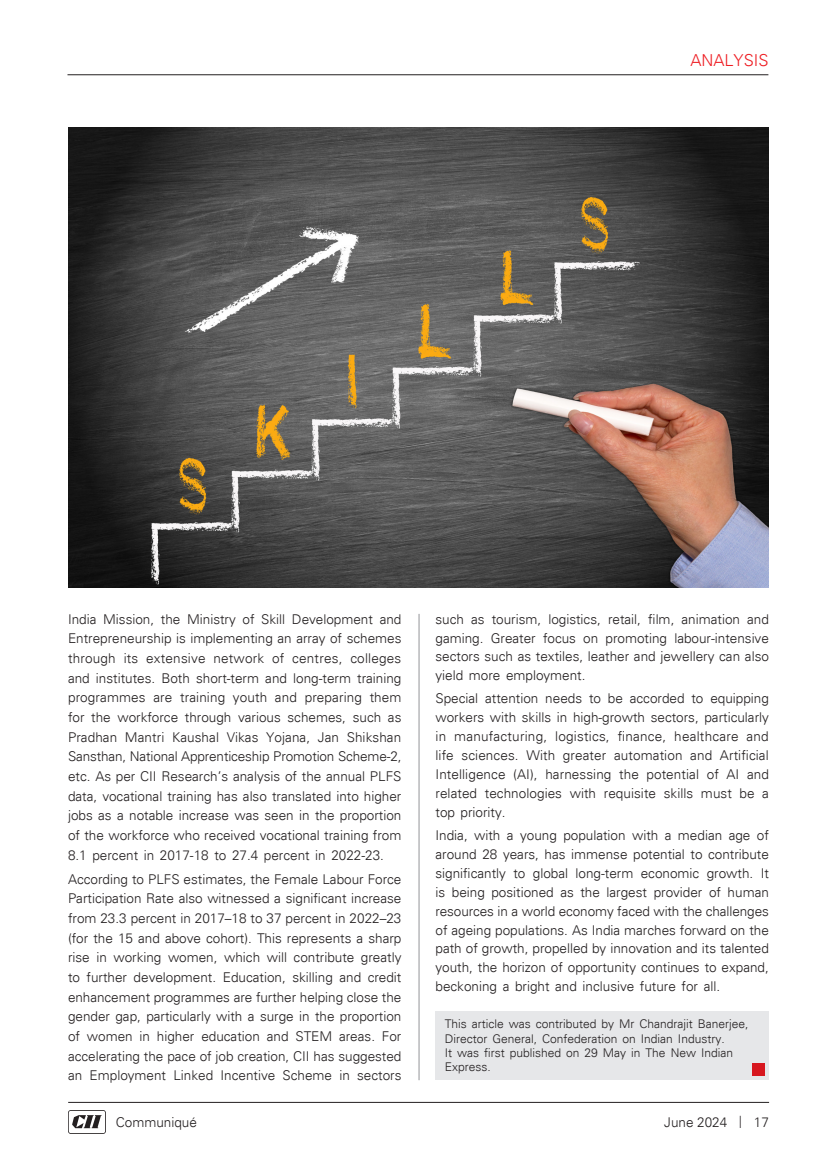
<style>
.page{position:relative;width:837px;height:1161px;background:#fff}
.page>*{position:absolute;margin:0;border:0;box-sizing:border-box;transform-origin:0 0}
.Sector{font:300 16.5px "Univers";color:#ee1d23}
.Comm_Running{font:300 13.5px/19.6px "Univers";color:#231f20;text-align:justify}
.Comm_Running-2{font:300 12px/14.4px "Univers";color:#231f20}
.s1{font-size:12px}
</style>
<div class="page">
<img style="left:68px;top:1111px;width:38px;height:23px">
<hr style="left:68px;top:1102px;width:701px;height:1px;background:#231f20">
<div style="left:436px;top:1012px;width:333px;height:68px;background:#e6e7e9"></div>
<hr style="left:68px;top:75px;width:700px;height:1px;background:#231f20">
<hr style="left:419px;top:614px;width:1px;height:466px;background:#939598">
<img style="left:68px;top:128px;width:701px;height:460px">
<div style="left:752px;top:1063px;width:13px;height:13px;background:#d7171f"></div>
<p class="Sector" style="left:690px;top:50px;width:79px">ANALYSIS</p>
<p class="Comm_Running" style="left:68px;top:609px;width:335px">India Mission, the Ministry of Skill Development and Entrepreneurship is implementing an array of schemes through its extensive network of centres, colleges and institutes. Both short-term and long-term training programmes are training youth and preparing them for the workforce through various schemes, such as Pradhan Mantri Kaushal Vikas Yojana, Jan Shikshan Sansthan, National Apprenticeship Promotion Scheme-2, etc. As per CII Research’s analysis of the annual PLFS data, vocational training has also translated into higher jobs as a notable increase was seen in the proportion of the workforce who received vocational training from 8.1 percent in 2017-18 to 27.4 percent in 2022-23.</p>
<p class="Comm_Running" style="left:68px;top:869px;width:335px">According to PLFS estimates, the Female Labour Force Participation Rate also witnessed a significant increase from 23.3 percent in 2017–18 to 37 percent in 2022–23 (for the 15 and above cohort). This represents a sharp rise in working women, which will contribute greatly to further development. Education, skilling and credit enhancement programmes are further helping close the gender gap, particularly with a surge in the proportion of women in higher education and STEM areas. For accelerating the pace of job creation, CII has suggested an Employment Linked Incentive Scheme in sectors</p>
<p class="Comm_Running" style="left:436px;top:609px;width:335px;line-height:18.9px">such as tourism, logistics, retail, film, animation and gaming. Greater focus on promoting labour-intensive sectors such as textiles, leather and jewellery can also yield more employment.</p>
<p class="Comm_Running" style="left:436px;top:689px;width:335px;line-height:18.9px">Special attention needs to be accorded to equipping workers with skills in high-growth sectors, particularly in manufacturing, logistics, finance, healthcare and life sciences. With greater automation and Artificial Intelligence (AI), harnessing the potential of AI and related technologies with requisite skills must be a top priority.</p>
<p class="Comm_Running" style="left:436px;top:826px;width:335px;line-height:18.9px">India, with a young population with a median age of around 28 years, has immense potential to contribute significantly to global long-term economic growth. It is being positioned as the largest provider of human resources in a world economy faced with the challenges of ageing populations. As India marches forward on the path of growth, propelled by innovation and its talented youth, the horizon of opportunity continues to expand, beckoning a bright and inclusive future for all.</p>
<p class="Comm_Running-2" style="left:445px;top:1017px;width:305px">This article was contributed by Mr Chandrajit Banerjee, Director General, Confederation on Indian Industry.<br>It was first published on 29 May in The New Indian Express.</p>
<p class="Comm_Running" style="left:116px;top:1112px;width:83px">Communiqué</p>
<p class="Comm_Running" style="left:664px;top:1112px;width:106px">June 2024 <span class="s1">|</span> 17</p>
</div>
